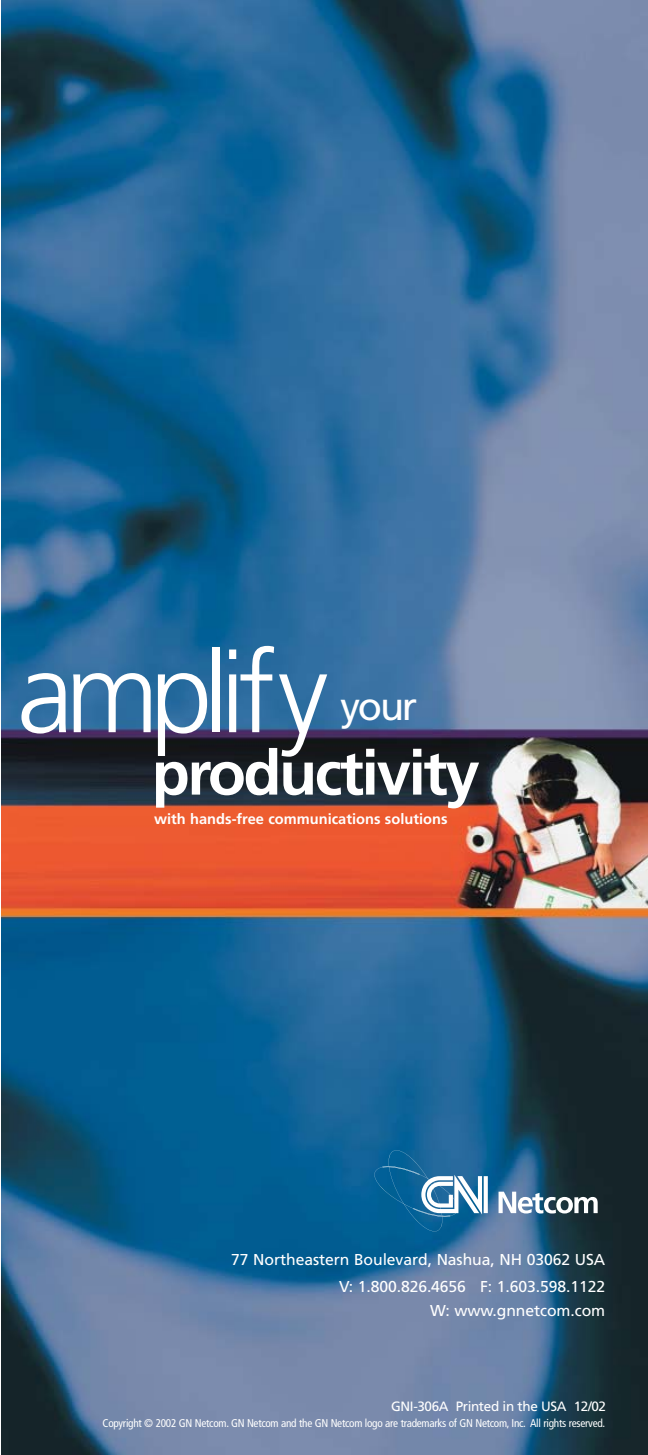
<style>
.page{position:relative;width:648px;height:1455px;background:#fff}
.page>*{position:absolute;margin:0;border:0;box-sizing:border-box;transform-origin:0 0}
.t1{font:300 113.17px "Frutiger";letter-spacing:-.08em;color:#fff}
.t2{font:700 62.1px "Frutiger";letter-spacing:-.04em;color:#fff}
.t3{font:39.6px "Frutiger";color:#fff}
.t4{font:15.75px/27px "Frutiger";letter-spacing:-.005em;color:#fff;text-align:right}
.t5{font:700 14.62px "Frutiger";color:#fff}
.t6{font:13.5px "Frutiger";letter-spacing:-.03em;color:#fff}
.t7{font:condensed 11.25px "Frutiger";letter-spacing:-.025em;color:#fff}
</style>
<div class="page">
<img style="left:1px;top:0;width:647px;height:1455px">
<svg style="left:499px;top:1191px;width:99px;height:22px"></svg>
<svg style="left:484px;top:1176px;width:4px;height:37px"></svg>
<svg style="left:374px;top:1150px;width:108px;height:81px"></svg>
<h1 class="t1" style="left:17px;top:647px;width:313px">amplify</h1>
<h3 class="t3" style="left:341px;top:690px;width:78px">your</h3>
<h2 class="t2" style="left:152px;top:748px;width:330px">productivity</h2>
<h3 class="t5" style="left:154px;top:813px;width:295px">with hands-free communications solutions</h3>
<h3 class="t4" style="left:231px;top:1247px;width:375px">77 Northeastern Boulevard, Nashua, NH 03062 USA<br>V: 1.800.826.4656 F: 1.603.598.1122</h3>
<h3 class="t4" style="left:430px;top:1298px;width:176px">W: www.gnnetcom.com</h3>
<p class="t6" style="left:391px;top:1401px;width:216px">GNI-306A Printed in the USA 12/02</p>
<p class="t7" style="left:103px;top:1418px;width:504px">Copyright © 2002 GN Netcom. GN Netcom and the GN Netcom logo are trademarks of GN Netcom, Inc. All rights reserved.</p>
</div>
